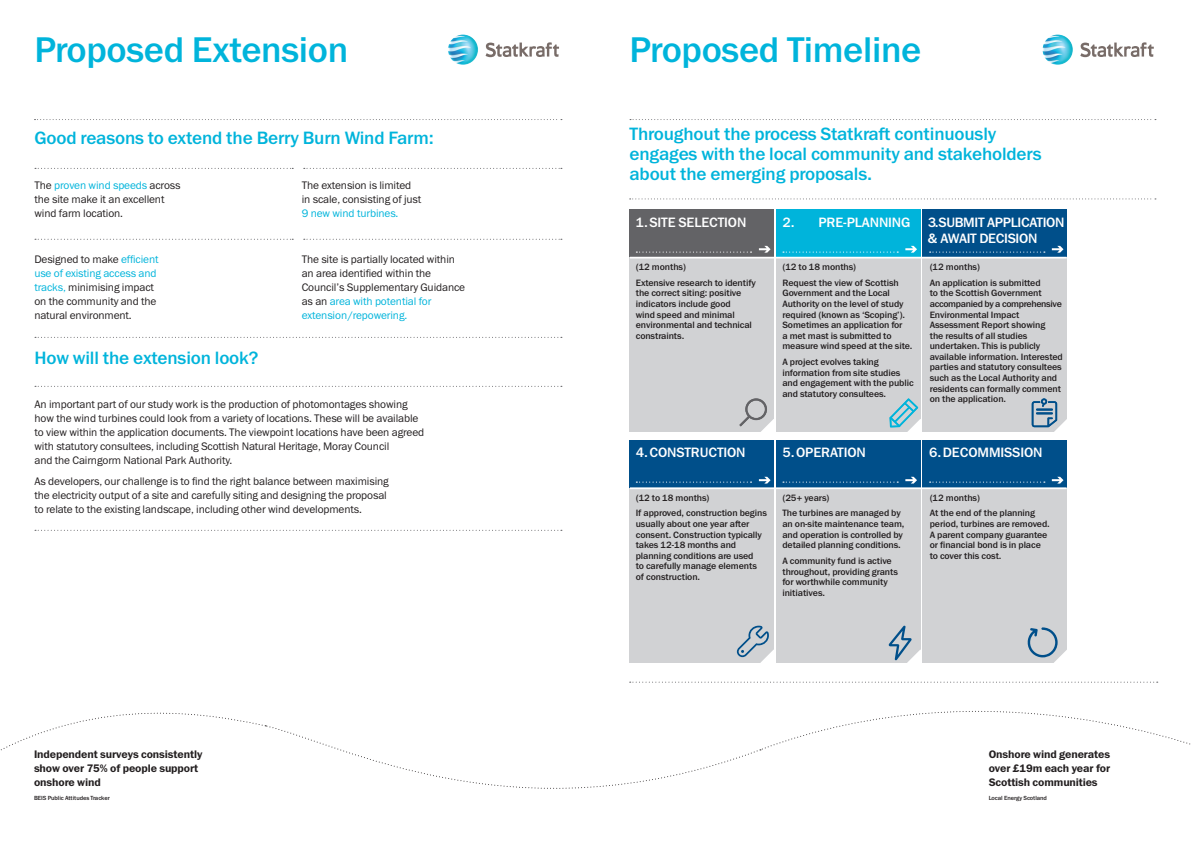
<style>
.page{position:relative;width:1191px;height:842px;background:#fff}
.page>*{position:absolute;margin:0;border:0;box-sizing:border-box;transform-origin:0 0}
.t1{font:500 36px "Franklin Gothic ITC";letter-spacing:-.01em;color:#00b4db}
.t2{font:500 18px/20px "Franklin Gothic ITC";letter-spacing:-.01em;color:#00b4db}
.t3{font:500 13.7px/15.9px "Franklin Gothic ITC";letter-spacing:-.01em;color:#fff}
.t4{font:11px/14px "Franklin Gothic ITC";letter-spacing:-.01em;color:#231f20}
.t5{font:600 11px/14px "Franklin Gothic ITC";letter-spacing:-.01em;color:#231f20}
.t6{font:500 9.3px/10.6px "Franklin Gothic ITC";letter-spacing:-.01em;color:#231f20}
.t7{font:500 6px "Franklin Gothic ITC";letter-spacing:-.01em;color:#231f20}
.s1{color:#00b4db}
</style>
<div class="page">
<svg style="left:35px;top:119px;width:527px;height:1px"></svg>
<svg style="left:630px;top:119px;width:526px;height:1px"></svg>
<svg style="left:629px;top:682px;width:129px;height:1px"></svg>
<svg style="left:629px;top:198px;width:527px;height:1px"></svg>
<svg style="left:35px;top:386px;width:527px;height:1px"></svg>
<svg style="left:35px;top:337px;width:527px;height:1px"></svg>
<svg style="left:35px;top:530px;width:527px;height:1px"></svg>
<svg style="left:35px;top:239px;width:258px;height:1px"></svg>
<svg style="left:35px;top:168px;width:258px;height:1px"></svg>
<svg style="left:304px;top:239px;width:258px;height:1px"></svg>
<svg style="left:304px;top:168px;width:258px;height:1px"></svg>
<div style="left:629px;top:210px;width:144px;height:47px;background:#636366"></div>
<div style="left:776px;top:210px;width:144px;height:47px;background:#00b4db"></div>
<div style="left:923px;top:210px;width:144px;height:47px;background:#004f8a"></div>
<div style="left:629px;top:257px;width:144px;height:175px;background:#d1d2d4"></div>
<div style="left:776px;top:257px;width:144px;height:175px;background:#d1d2d4"></div>
<div style="left:923px;top:257px;width:144px;height:175px;background:#d1d2d4"></div>
<hr style="left:630px;top:257px;width:436px;height:1px;background:#fff">
<svg style="left:636px;top:252px;width:115px;height:1px"></svg>
<svg style="left:783px;top:252px;width:115px;height:1px"></svg>
<svg style="left:929px;top:252px;width:116px;height:1px"></svg>
<div style="left:629px;top:440px;width:144px;height:48px;background:#004f8a"></div>
<div style="left:776px;top:440px;width:144px;height:48px;background:#004f8a"></div>
<div style="left:923px;top:440px;width:144px;height:48px;background:#004f8a"></div>
<div style="left:629px;top:488px;width:144px;height:175px;background:#d1d2d4"></div>
<div style="left:776px;top:488px;width:144px;height:175px;background:#d1d2d4"></div>
<div style="left:923px;top:488px;width:144px;height:175px;background:#d1d2d4"></div>
<hr style="left:630px;top:487px;width:436px;height:2px;background:#fff">
<svg style="left:636px;top:482px;width:115px;height:1px"></svg>
<svg style="left:783px;top:482px;width:115px;height:1px"></svg>
<svg style="left:929px;top:482px;width:116px;height:1px"></svg>
<svg style="left:759px;top:246px;width:11px;height:7px"></svg>
<svg style="left:759px;top:477px;width:11px;height:7px"></svg>
<svg style="left:905px;top:246px;width:12px;height:7px"></svg>
<svg style="left:905px;top:477px;width:12px;height:7px"></svg>
<svg style="left:1051px;top:246px;width:12px;height:7px"></svg>
<svg style="left:1051px;top:477px;width:12px;height:7px"></svg>
<svg style="left:889px;top:398px;width:34px;height:47px"></svg>
<svg style="left:1031px;top:398px;width:36px;height:34px"></svg>
<svg style="left:739px;top:398px;width:35px;height:47px"></svg>
<svg style="left:737px;top:626px;width:37px;height:37px"></svg>
<svg style="left:888px;top:625px;width:35px;height:38px"></svg>
<svg style="left:1027px;top:627px;width:40px;height:36px"></svg>
<svg style="left:760px;top:681px;width:431px;height:70px"></svg>
<svg style="left:266px;top:725px;width:492px;height:64px"></svg>
<svg style="left:0;top:712px;width:266px;height:39px"></svg>
<svg style="left:1080px;top:42px;width:73px;height:15px"></svg>
<img style="left:1042px;top:35px;width:30px;height:30px;border-radius:15px">
<svg style="left:485px;top:42px;width:74px;height:15px"></svg>
<img style="left:448px;top:35px;width:30px;height:30px;border-radius:15px">
<p class="t1" style="left:34px;top:28px;width:315px">Proposed Extension</p>
<p class="t1" style="left:629px;top:28px;width:293px">Proposed Timeline</p>
<p class="t2" style="left:34px;top:128px;width:401px">Good reasons to extend the Berry Burn Wind Farm:</p>
<p class="t4" style="left:34px;top:178px;width:148px">The <span class="s1">proven wind speeds</span> across the site make it an excellent wind farm location.</p>
<p class="t4" style="left:34px;top:252px;width:126px">Designed to make <span class="s1">efficient use of existing access and tracks,</span> minimising impact on the community and the natural environment.</p>
<p class="t2" style="left:34px;top:348px;width:225px">How will the extension look?</p>
<p class="t4" style="left:302px;top:178px;width:121px">The extension is limited in scale, consisting of just<br><span class="s1">9 new wind turbines.</span></p>
<p class="t4" style="left:302px;top:252px;width:165px">The site is partially located within an area identified within the<br>Council’s Supplementary Guidance as an <span class="s1">area with potential for extension/repowering.</span></p>
<p class="t4" style="left:34px;top:397px;width:391px">An important part of our study work is the production of photomontages showing how the wind turbines could look from a variety of locations. These will be available to view within the application documents. The viewpoint locations have been agreed with statutory consultees, including Scottish Natural Heritage, Moray Council<br>and the Cairngorm National Park Authority.</p>
<p class="t4" style="left:34px;top:474px;width:356px">As developers, our challenge is to find the right balance between maximising the electricity output of a site and carefully siting and designing the proposal to relate to the existing landscape, including other wind developments.</p>
<p class="t5" style="left:34px;top:748px;width:170px">Independent surveys consistently show over 75% of people support onshore wind</p>
<p class="t7" style="left:34px;top:795px;width:77px">BEIS Public Attitudes Tracker</p>
<p class="t2" style="left:629px;top:124px;width:414px">Throughout the process Statkraft continuously engages with the local community and stakeholders about the emerging proposals.</p>
<p class="t3" style="left:636px;top:214px;width:112px">1.SITE SELECTION</p>
<p class="t3" style="left:782px;top:214px;width:130px">2. PRE-PLANNING</p>
<p class="t3" style="left:928px;top:214px;width:138px">3.SUBMIT APPLICATION &amp; AWAIT DECISION</p>
<p class="t6" style="left:636px;top:262px;width:52px">(12 months)</p>
<p class="t6" style="left:636px;top:277px;width:122px">Extensive research to identify the correct siting: positive indicators include good<br>wind speed and minimal environmental and technical constraints.</p>
<p class="t6" style="left:782px;top:262px;width:75px">(12 to 18 months)</p>
<p class="t6" style="left:782px;top:277px;width:132px">Request the view of Scottish<br>Government and the Local<br>Authority on the level of study required (known as ‘Scoping’).<br>Sometimes an application for<br>a met mast is submitted to measure wind speed at the site.</p>
<p class="t6" style="left:782px;top:357px;width:133px">A project evolves taking information from site studies and engagement with the public and statutory consultees.</p>
<p class="t6" style="left:929px;top:262px;width:52px">(12 months)</p>
<p class="t6" style="left:929px;top:277px;width:135px">An application is submitted<br>to the Scottish Government accompanied by a comprehensive<br>Environmental Impact<br>Assessment Report showing<br>the results of all studies undertaken. This is publicly available information. Interested parties and statutory consultees such as the Local Authority and residents can formally comment on the application.</p>
<p class="t3" style="left:636px;top:445px;width:111px">4.CONSTRUCTION</p>
<p class="t3" style="left:782px;top:445px;width:85px">5.OPERATION</p>
<p class="t3" style="left:929px;top:445px;width:115px">6.DECOMMISSION</p>
<p class="t6" style="left:636px;top:492px;width:75px">(12 to 18 months)</p>
<p class="t6" style="left:636px;top:508px;width:133px">If approved, construction begins usually about one year after consent. Construction typically takes 12-18 months and planning conditions are used<br>to carefully manage elements of construction.</p>
<p class="t6" style="left:782px;top:492px;width:49px">(25+ years)</p>
<p class="t6" style="left:782px;top:508px;width:124px">The turbines are managed by an on-site maintenance team, and operation is controlled by detailed planning conditions.</p>
<p class="t6" style="left:782px;top:556px;width:117px">A community fund is active throughout, providing grants for worthwhile community initiatives.</p>
<p class="t6" style="left:929px;top:492px;width:52px">(12 months)</p>
<p class="t6" style="left:929px;top:508px;width:122px">At the end of the planning period, turbines are removed.<br>A parent company guarantee or financial bond is in place to cover this cost.</p>
<p class="t5" style="left:988px;top:748px;width:123px;text-align:justify">Onshore wind generates over £19m each year for Scottish communities</p>
<p class="t7" style="left:988px;top:795px;width:60px">Local Energy Scotland</p>
</div>
